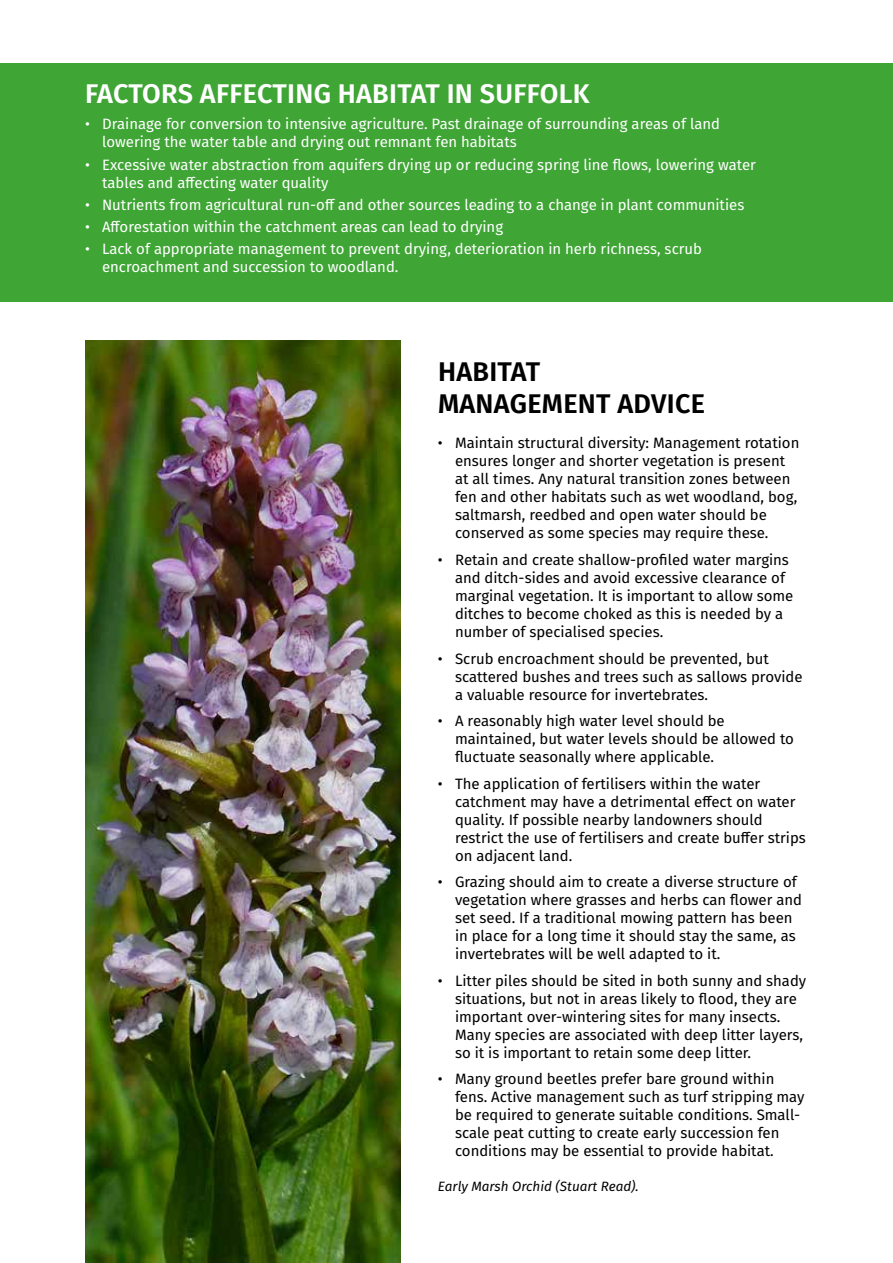
<style>
.page{position:relative;width:893px;height:1263px;background:#fff}
.page>*{position:absolute;margin:0;border:0;box-sizing:border-box;transform-origin:0 0}
.t1{font:600 27px "Fira Sans";letter-spacing:.01em;color:#fff}
.t2{font:600 27px/32.4px "Fira Sans";letter-spacing:.01em;color:#000}
.t3{font:15px/18px "Fira Sans";color:#000}
.t4{font:15px/18px "Fira Sans";color:#fff}
.t5{font:italic 13.5px "Fira Sans";color:#000}
</style>
<div class="page">
<div style="left:0;top:64px;width:892px;height:238px;background:#3fa535"></div>
<img style="left:85px;top:340px;width:316px;height:923px">
<h1 class="t1" style="left:85px;top:71px;width:506px">FACTORS AFFECTING HABITAT IN SUFFOLK</h1>
<p class="t4" style="left:102px;top:115px;width:619px;text-indent:-17px">• Drainage for conversion to intensive agriculture. Past drainage of surrounding areas of land lowering the water table and drying out remnant fen habitats</p>
<p class="t4" style="left:102px;top:155px;width:655px;text-indent:-17px">• Excessive water abstraction from aquifers drying up or reducing spring line flows, lowering water tables and affecting water quality</p>
<p class="t4" style="left:85px;top:195px;width:661px">• Nutrients from agricultural run-off and other sources leading to a change in plant communities</p>
<p class="t4" style="left:85px;top:217px;width:420px">• Afforestation within the catchment areas can lead to drying</p>
<p class="t4" style="left:102px;top:240px;width:601px;text-indent:-17px">• Lack of appropriate management to prevent drying, deterioration in herb richness, scrub encroachment and succession to woodland.</p>
<h1 class="t2" style="left:438px;top:354px;width:268px">HABITAT<br>MANAGEMENT ADVICE</h1>
<p class="t3" style="left:455px;top:434px;width:346px;text-indent:-17px">• Maintain structural diversity: Management rotation ensures longer and shorter vegetation is present at all times. Any natural transition zones between fen and other habitats such as wet woodland, bog, saltmarsh, reedbed and open water should be conserved as some species may require these.</p>
<p class="t3" style="left:455px;top:550px;width:340px;text-indent:-17px">• Retain and create shallow-profiled water margins and ditch-sides and avoid excessive clearance of marginal vegetation. It is important to allow some ditches to become choked as this is needed by a number of specialised species.</p>
<p class="t3" style="left:455px;top:649px;width:349px;text-indent:-17px">• Scrub encroachment should be prevented, but scattered bushes and trees such as sallows provide a valuable resource for invertebrates.</p>
<p class="t3" style="left:455px;top:711px;width:340px;text-indent:-17px">• A reasonably high water level should be maintained, but water levels should be allowed to fluctuate seasonally where applicable.</p>
<p class="t3" style="left:455px;top:774px;width:352px;text-indent:-17px">• The application of fertilisers within the water catchment may have a detrimental effect on water quality. If possible nearby landowners should restrict the use of fertilisers and create buffer strips on adjacent land.</p>
<p class="t3" style="left:455px;top:872px;width:349px;text-indent:-17px">• Grazing should aim to create a diverse structure of vegetation where grasses and herbs can flower and set seed. If a traditional mowing pattern has been in place for a long time it should stay the same, as invertebrates will be well adapted to it.</p>
<p class="t3" style="left:455px;top:971px;width:353px;text-indent:-17px">• Litter piles should be sited in both sunny and shady situations, but not in areas likely to flood, they are important over-wintering sites for many insects.<br>Many species are associated with deep litter layers, so it is important to retain some deep litter.</p>
<p class="t3" style="left:455px;top:1069px;width:351px;text-indent:-17px">• Many ground beetles prefer bare ground within fens. Active management such as turf stripping may be required to generate suitable conditions. Small&shy;scale peat cutting to create early succession fen conditions may be essential to provide habitat.</p>
<p class="t5" style="left:438px;top:1176px;width:202px">Early Marsh Orchid (Stuart Read).</p>
</div>
